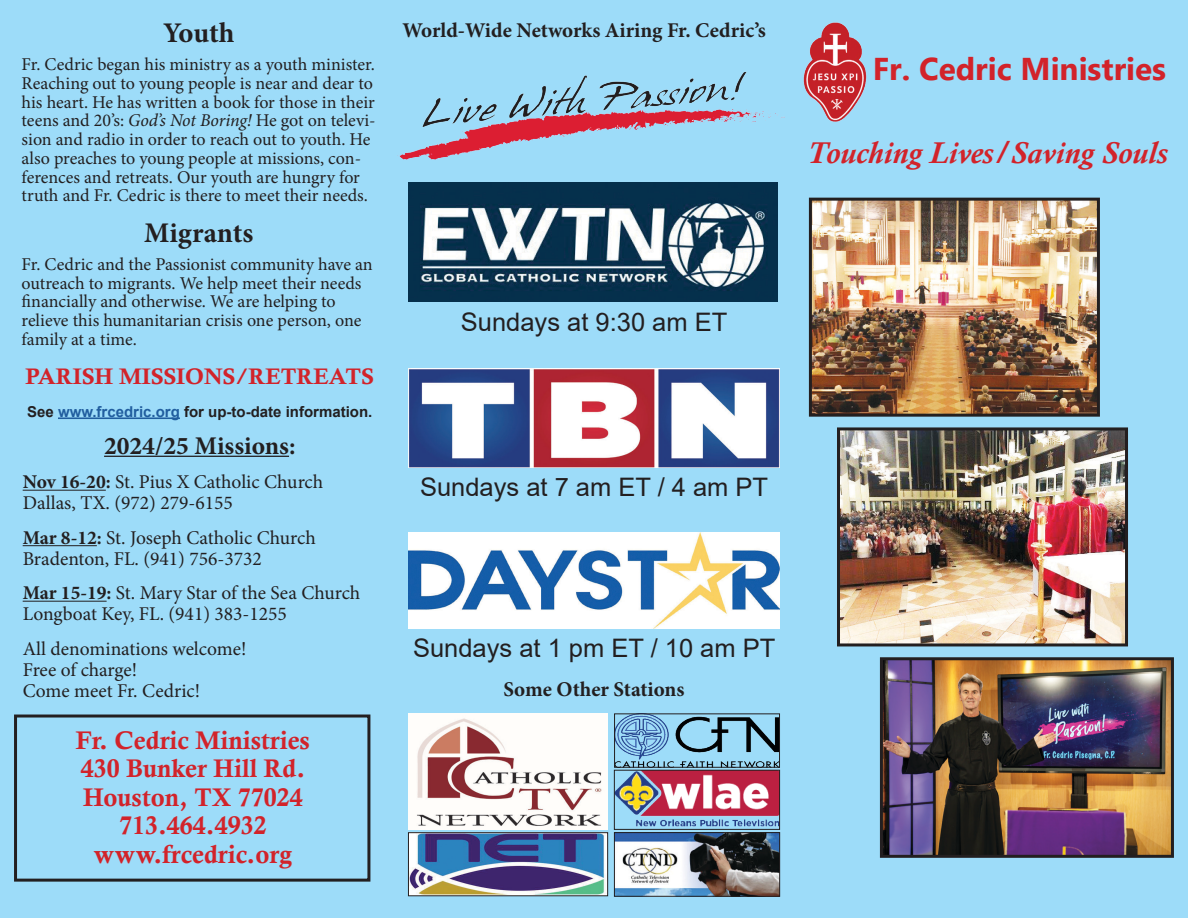
<style>
.page{position:relative;width:1188px;height:918px;background:#9ddcf9}
.page>*{position:absolute;margin:0;border:0;box-sizing:border-box;transform-origin:0 0}
.t1{font:700 31.5px "Microsoft New Tai Lue";color:#d2232a}
.t2{font:italic 700 30.75px "Calisto";color:#d2232a}
.t3{font:700 28.5px "Minion Pro";color:#231f20}
.t4{font:25.5px "Calis MT Bol";color:#d2232a}
.t5{font:25.5px "Arial";color:#231f20}
.t6{font:700 25.5px "Minion Pro";color:#231f20}
.t7{font:22.5px "Calis MT Bol";color:#d2232a}
.t8{font:700 21px "Minion Pro";color:#231f20}
.t9{font:19.5px "Minion Pro";color:#231f20}
.t10{font:18px/18.8px "Minion Pro";letter-spacing:-.005em;color:#231f20}
.t11{font:700 15px "Arial";color:#231f20}
.s1{font-style:italic}
.s2{color:#215e9f}
.s3{font-weight:700}
</style>
<div class="page">
<img style="left:813px;top:202px;width:283px;height:211px">
<div style="left:809px;top:198px;width:291px;height:219px;border:3px solid #231f20"></div>
<img style="left:841px;top:431px;width:283px;height:211px">
<div style="left:837px;top:427px;width:291px;height:219px;border:3px solid #231f20"></div>
<hr style="left:58px;top:417px;width:122px;height:2px;background:#215e9f">
<img style="left:408px;top:532px;width:372px;height:96px">
<img style="left:408px;top:182px;width:370px;height:120px">
<img style="left:410px;top:834px;width:196px;height:60px">
<div style="left:408px;top:832px;width:200px;height:64px;border:1px solid #231f20"></div>
<img style="left:408px;top:714px;width:200px;height:116px">
<img style="left:616px;top:716px;width:162px;height:50px">
<div style="left:614px;top:714px;width:166px;height:54px;border:1px solid #231f20"></div>
<img style="left:616px;top:772px;width:162px;height:55px">
<div style="left:614px;top:770px;width:166px;height:60px;border:1px solid #231f20"></div>
<img style="left:616px;top:834px;width:162px;height:60px">
<div style="left:614px;top:832px;width:166px;height:64px;border:1px solid #231f20"></div>
<img style="left:408px;top:368px;width:372px;height:99px">
<div style="left:14px;top:715px;width:356px;height:167px;border:3px solid #231f20"></div>
<img style="left:397px;top:72px;width:388px;height:88px">
<img style="left:803px;top:22px;width:64px;height:100px">
<img style="left:884px;top:661px;width:286px;height:193px">
<div style="left:880px;top:657px;width:294px;height:201px;border:3px solid #231f20"></div>
<hr style="left:104px;top:456px;width:185px;height:1px;background:#231f20">
<hr style="left:23px;top:490px;width:83px;height:1px;background:#231f20">
<hr style="left:23px;top:545px;width:74px;height:1px;background:#231f20">
<hr style="left:23px;top:601px;width:84px;height:1px;background:#231f20">
<p class="t3" style="left:163px;top:13px;width:73px">Youth</p>
<p class="t10" style="left:22px;top:55px;width:356px">Fr. Cedric began his ministry as a youth minister.<br>Reaching out to young people is near and dear to his heart. He has written a book for those in their teens and 20’s: <span class="s1">God’s Not Boring!</span> He got on televi&shy;sion and radio in order to reach out to youth. He also preaches to young people at missions, con&shy;ferences and retreats. Our youth are hungry for truth and Fr. Cedric is there to meet their needs.</p>
<p class="t3" style="left:144px;top:213px;width:111px">Migrants</p>
<p class="t10" style="left:22px;top:255px;width:353px">Fr. Cedric and the Passionist community have an outreach to migrants. We help meet their needs financially and otherwise. We are helping to relieve this humanitarian crisis one person, one family at a time.</p>
<p class="t7" style="left:26px;top:364px;width:350px">PARISH MISSIONS/RETREATS</p>
<p class="t11" style="left:27px;top:401px;width:347px">See <span class="s2">www.frcedric.org</span> for up-to-date information.</p>
<p class="t6" style="left:104px;top:428px;width:193px">2024/25 Missions:</p>
<p class="t9" style="left:23px;top:469px;width:302px"><span class="s3">Nov 16-20:</span> St. Pius X Catholic Church</p>
<p class="t9" style="left:23px;top:490px;width:212px">Dallas, TX. (972) 279-6155</p>
<p class="t9" style="left:23px;top:524px;width:295px"><span class="s3">Mar 8-12:</span> St. Joseph Catholic Church</p>
<p class="t9" style="left:23px;top:545px;width:241px">Bradenton, FL. (941) 756-3732</p>
<p class="t9" style="left:23px;top:580px;width:339px"><span class="s3">Mar 15-19:</span> St. Mary Star of the Sea Church</p>
<p class="t9" style="left:23px;top:601px;width:266px">Longboat Key, FL. (941) 383-1255</p>
<p class="t9" style="left:23px;top:635px;width:225px">All denominations welcome!</p>
<p class="t9" style="left:23px;top:656px;width:116px">Free of charge!</p>
<p class="t9" style="left:23px;top:677px;width:179px">Come meet Fr. Cedric!</p>
<p class="t4" style="left:76px;top:725px;width:236px">Fr. Cedric Ministries</p>
<p class="t4" style="left:81px;top:754px;width:226px">430 Bunker Hill Rd.</p>
<p class="t4" style="left:83px;top:782px;width:221px">Houston, TX 77024</p>
<p class="t4" style="left:119px;top:811px;width:149px">713.464.4932</p>
<p class="t4" style="left:94px;top:839px;width:200px">www.frcedric.org</p>
<p class="t8" style="left:403px;top:15px;width:365px">World-Wide Networks Airing Fr. Cedric’s</p>
<p class="t5" style="left:461px;top:304px;width:268px">Sundays at 9:30 am ET</p>
<p class="t5" style="left:420px;top:469px;width:350px">Sundays at 7 am ET / 4 am PT</p>
<p class="t5" style="left:413px;top:631px;width:364px">Sundays at 1 pm ET / 10 am PT</p>
<p class="t8" style="left:503px;top:675px;width:183px">Some Other Stations</p>
<p class="t1" style="left:873px;top:50px;width:295px">Fr. Cedric Ministries</p>
<p class="t2" style="left:807px;top:135px;width:362px">Touching Lives/Saving Souls</p>
</div>
